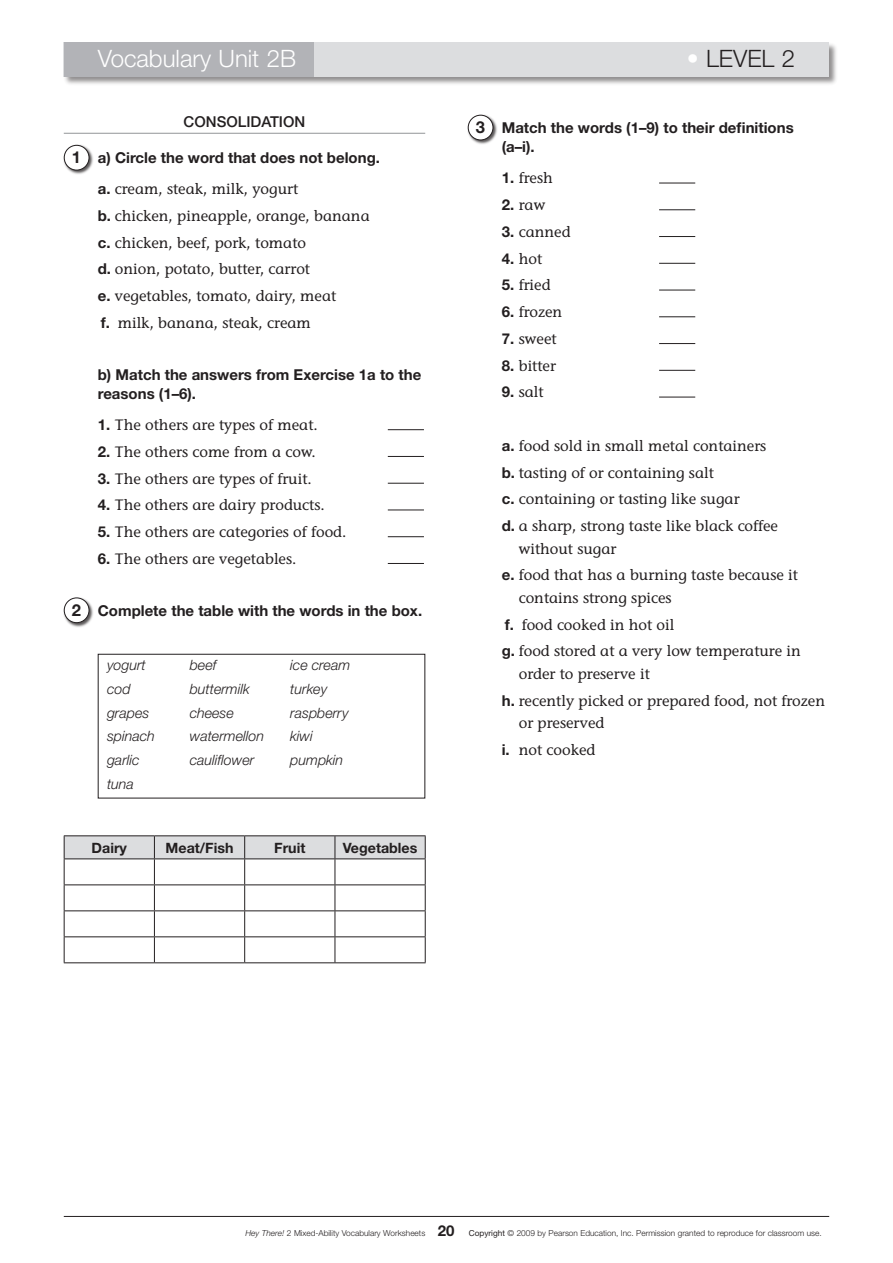
<style>
.page{position:relative;width:893px;height:1263px;background:#fff}
.page>*{position:absolute;margin:0;border:0;box-sizing:border-box;transform-origin:0 0}
.t1{font:300 24px "Helvetica Neue";color:#fff}
.t2{font:300 24px "Helvetica Neue";color:#231f20}
.t3{font:700 16.5px "Helvetica Neue";color:#231f20}
._02-exercicio__abc_n{font:15px/22.5px "Stone Informal";color:#231f20}
._01-enunciado{font:700 15px/19.5px "Helvetica Neue";color:#231f20}
._00-cabeço{font:500 15px "Helvetica Neue";color:#231f20}
.t4{font:italic 300 14.25px "Helvetica Neue";color:#231f20}
._03-_tabela_titulo{font:700 14.25px "Helvetica Neue";color:#231f20}
.t5{font:300 8.25px "Helvetica Neue";color:#231f20}
.s1{color:#fff}
.s2{font-family:"Helvetica Neue";font-weight:700}
.s3{font-style:italic}
.s4{font-weight:700;font-size:15px}
.s5{font-weight:400}
</style>
<div class="page">
<div style="left:62px;top:41px;width:777px;height:45px;background:#231f20;opacity:.5"></div>
<div style="left:64px;top:43px;width:765px;height:34px;background:#dcdddf"></div>
<div style="left:64px;top:43px;width:250px;height:34px;background:#b2b3b7"></div>
<hr style="left:64px;top:133px;width:361px;height:1px;background:#939598">
<div style="left:63px;top:144px;width:32px;height:32px;background:#231f20;opacity:.75"></div>
<div style="left:64px;top:145px;width:25px;height:25px;background:#fff;border-radius:50%"></div>
<div style="left:64px;top:145px;width:25px;height:25px;border:1px solid #231f20;border-radius:50%"></div>
<hr style="left:388px;top:429px;width:36px;height:1px;background:#231f20">
<hr style="left:388px;top:456px;width:36px;height:1px;background:#231f20">
<hr style="left:388px;top:483px;width:36px;height:1px;background:#231f20">
<hr style="left:388px;top:510px;width:36px;height:1px;background:#231f20">
<hr style="left:388px;top:536px;width:36px;height:1px;background:#231f20">
<hr style="left:388px;top:563px;width:36px;height:1px;background:#231f20">
<div style="left:63px;top:597px;width:32px;height:31px;background:#231f20;opacity:.75"></div>
<div style="left:64px;top:598px;width:25px;height:25px;background:#fff;border-radius:50%"></div>
<div style="left:64px;top:597px;width:25px;height:26px;border:1px solid #231f20;border-radius:50%"></div>
<div style="left:98px;top:654px;width:327px;height:144px;border:1px solid #231f20"></div>
<hr style="left:64px;top:835px;width:90px;height:1px;background:#231f20">
<hr style="left:154px;top:835px;width:91px;height:1px;background:#231f20">
<hr style="left:245px;top:835px;width:90px;height:1px;background:#231f20">
<hr style="left:335px;top:835px;width:91px;height:1px;background:#231f20">
<hr style="left:64px;top:962px;width:90px;height:1px;background:#231f20">
<hr style="left:154px;top:962px;width:91px;height:1px;background:#231f20">
<hr style="left:245px;top:962px;width:90px;height:1px;background:#231f20">
<hr style="left:335px;top:962px;width:91px;height:1px;background:#231f20">
<svg style="left:64px;top:836px;width:362px;height:126px"></svg>
<div style="left:467px;top:114px;width:32px;height:32px;background:#231f20;opacity:.75"></div>
<div style="left:468px;top:115px;width:25px;height:25px;background:#fff;border-radius:50%"></div>
<div style="left:468px;top:115px;width:25px;height:25px;border:1px solid #231f20;border-radius:50%"></div>
<hr style="left:659px;top:183px;width:36px;height:1px;background:#231f20">
<hr style="left:659px;top:209px;width:36px;height:1px;background:#231f20">
<hr style="left:659px;top:236px;width:36px;height:1px;background:#231f20">
<hr style="left:659px;top:263px;width:36px;height:1px;background:#231f20">
<hr style="left:659px;top:290px;width:36px;height:1px;background:#231f20">
<hr style="left:659px;top:316px;width:36px;height:1px;background:#231f20">
<hr style="left:659px;top:343px;width:36px;height:1px;background:#231f20">
<hr style="left:659px;top:370px;width:36px;height:1px;background:#231f20">
<hr style="left:659px;top:397px;width:36px;height:1px;background:#231f20">
<hr style="left:64px;top:1216px;width:765px;height:1px;background:#231f20">
<p class="t1" style="left:98px;top:44px;width:200px">Vocabulary Unit 2B</p>
<p class="t2" style="left:687px;top:44px;width:110px"><span class="s1">•</span> LEVEL 2</p>
<p class="_00-cabeço" style="left:184px;top:112px;width:123px">CONSOLIDATION</p>
<p class="t3" style="left:72px;top:147px;width:11px">1</p>
<p class="_01-enunciado" style="left:98px;top:148px;width:284px">a) Circle the word that does not belong.</p>
<p class="_02-exercicio__abc_n" style="left:98px;top:178px;width:202px"><span class="s2">a.</span> cream, steak, milk, yogurt</p>
<p class="_02-exercicio__abc_n" style="left:98px;top:204px;width:273px"><span class="s2">b.</span> chicken, pineapple, orange, banana</p>
<p class="_02-exercicio__abc_n" style="left:98px;top:231px;width:210px"><span class="s2">c.</span> chicken, beef, pork, tomato</p>
<p class="_02-exercicio__abc_n" style="left:98px;top:258px;width:214px"><span class="s2">d.</span> onion, potato, butter, carrot</p>
<p class="_02-exercicio__abc_n" style="left:98px;top:285px;width:240px"><span class="s2">e.</span> vegetables, tomato, dairy, meat</p>
<p class="_02-exercicio__abc_n" style="left:101px;top:311px;width:212px"><span class="s2">f.</span> milk, banana, steak, cream</p>
<p class="_01-enunciado" style="left:98px;top:364px;width:325px">b) Match the answers from Exercise 1a to the reasons (1–6).</p>
<p class="_02-exercicio__abc_n" style="left:98px;top:414px;width:221px"><span class="s2">1.</span> The others are types of meat.</p>
<p class="_02-exercicio__abc_n" style="left:98px;top:440px;width:219px"><span class="s2">2.</span> The others come from a cow.</p>
<p class="_02-exercicio__abc_n" style="left:98px;top:467px;width:215px"><span class="s2">3.</span> The others are types of fruit.</p>
<p class="_02-exercicio__abc_n" style="left:98px;top:494px;width:228px"><span class="s2">4.</span> The others are dairy products.</p>
<p class="_02-exercicio__abc_n" style="left:98px;top:521px;width:250px"><span class="s2">5.</span> The others are categories of food.</p>
<p class="_02-exercicio__abc_n" style="left:98px;top:547px;width:200px"><span class="s2">6.</span> The others are vegetables.</p>
<p class="t3" style="left:72px;top:599px;width:11px">2</p>
<p class="_01-enunciado" style="left:98px;top:600px;width:326px">Complete the table with the words in the box.</p>
<p class="t4" style="left:107px;top:656px;width:40px">yogurt</p>
<p class="t4" style="left:190px;top:656px;width:28px">beef</p>
<p class="t4" style="left:290px;top:656px;width:61px">ice cream</p>
<p class="t4" style="left:107px;top:680px;width:25px">cod</p>
<p class="t4" style="left:190px;top:680px;width:61px">buttermilk</p>
<p class="t4" style="left:290px;top:680px;width:38px">turkey</p>
<p class="t4" style="left:107px;top:704px;width:44px">grapes</p>
<p class="t4" style="left:190px;top:704px;width:46px">cheese</p>
<p class="t4" style="left:290px;top:704px;width:60px">raspberry</p>
<p class="t4" style="left:107px;top:728px;width:49px">spinach</p>
<p class="t4" style="left:190px;top:728px;width:76px">watermellon</p>
<p class="t4" style="left:290px;top:728px;width:24px">kiwi</p>
<p class="t4" style="left:107px;top:751px;width:34px">garlic</p>
<p class="t4" style="left:190px;top:751px;width:66px">cauliflower</p>
<p class="t4" style="left:290px;top:751px;width:54px">pumpkin</p>
<p class="t4" style="left:107px;top:775px;width:28px">tuna</p>
<p class="_03-_tabela_titulo" style="left:92px;top:839px;width:37px">Dairy</p>
<p class="_03-_tabela_titulo" style="left:166px;top:839px;width:69px">Meat/Fish</p>
<p class="_03-_tabela_titulo" style="left:274px;top:839px;width:33px">Fruit</p>
<p class="_03-_tabela_titulo" style="left:343px;top:839px;width:76px">Vegetables</p>
<p class="t3" style="left:476px;top:117px;width:11px">3</p>
<p class="_01-enunciado" style="left:502px;top:117px;width:293px">Match the words (1–9) to their definitions (a–i).</p>
<p class="_02-exercicio__abc_n" style="left:502px;top:167px;width:53px"><span class="s2">1.</span> fresh</p>
<p class="_02-exercicio__abc_n" style="left:502px;top:194px;width:45px"><span class="s2">2.</span> raw</p>
<p class="_02-exercicio__abc_n" style="left:502px;top:220px;width:70px"><span class="s2">3.</span> canned</p>
<p class="_02-exercicio__abc_n" style="left:502px;top:247px;width:42px"><span class="s2">4.</span> hot</p>
<p class="_02-exercicio__abc_n" style="left:502px;top:274px;width:50px"><span class="s2">5.</span> fried</p>
<p class="_02-exercicio__abc_n" style="left:502px;top:301px;width:62px"><span class="s2">6.</span> frozen</p>
<p class="_02-exercicio__abc_n" style="left:502px;top:327px;width:56px"><span class="s2">7.</span> sweet</p>
<p class="_02-exercicio__abc_n" style="left:502px;top:354px;width:56px"><span class="s2">8.</span> bitter</p>
<p class="_02-exercicio__abc_n" style="left:502px;top:381px;width:43px"><span class="s2">9.</span> salt</p>
<p class="_02-exercicio__abc_n" style="left:502px;top:434px;width:266px"><span class="s2">a.</span> food sold in small metal containers</p>
<p class="_02-exercicio__abc_n" style="left:502px;top:461px;width:214px"><span class="s2">b.</span> tasting of or containing salt</p>
<p class="_02-exercicio__abc_n" style="left:502px;top:488px;width:239px"><span class="s2">c.</span> containing or tasting like sugar</p>
<p class="_02-exercicio__abc_n" style="left:519px;top:515px;width:261px;text-indent:-17px"><span class="s2">d.</span> a sharp, strong taste like black coffee without sugar</p>
<p class="_02-exercicio__abc_n" style="left:519px;top:564px;width:281px;text-indent:-17px"><span class="s2">e.</span> food that has a burning taste because it contains strong spices</p>
<p class="_02-exercicio__abc_n" style="left:505px;top:613px;width:171px"><span class="s2">f.</span> food cooked in hot oil</p>
<p class="_02-exercicio__abc_n" style="left:519px;top:640px;width:284px;text-indent:-17px"><span class="s2">g.</span> food stored at a very low temperature in order to preserve it</p>
<p class="_02-exercicio__abc_n" style="left:519px;top:689px;width:308px;text-indent:-17px"><span class="s2">h.</span> recently picked or prepared food, not frozen or preserved</p>
<p class="_02-exercicio__abc_n" style="left:502px;top:738px;width:95px"><span class="s2">i.</span> not cooked</p>
<p class="t5" style="left:245px;top:1228px;width:578px"><span class="s3">Hey There!</span> 2 Mixed-Ability Vocabulary Worksheets <span class="s4">20</span> <span class="s5">Copyright</span> © 2009 by Pearson Education, Inc. Permission granted to reproduce for classroom use.</p>
</div>
